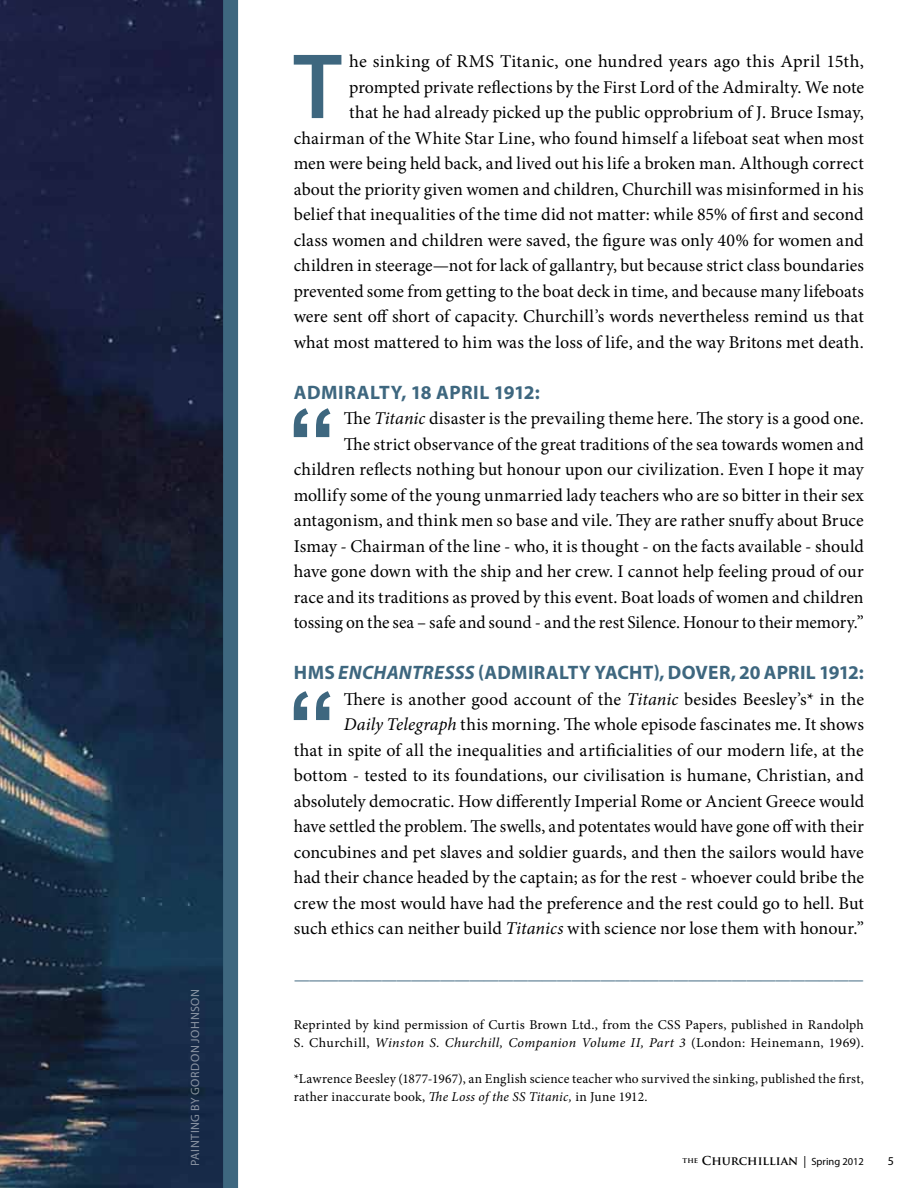
<style>
.page{position:relative;width:918px;height:1188px;background:#fff}
.page>*{position:absolute;margin:0;border:0;box-sizing:border-box;transform-origin:0 0}
.t1{font:600 93.6px "Myriad Pro";color:#3e677f}
.t2{font:700 19.5px "Myriad Pro";letter-spacing:.015em;color:#3e677f}
.t3{font:18px/25.5px "Minion Pro";letter-spacing:.005em;color:#000;text-align:right}
.t4{font:18px "Minion Pro";color:#3e677f}
.t5{font:13.5px/18px "Minion Pro";letter-spacing:.02em;color:#000}
.t6{font:700 12px "Trajan Pro";color:#000}
.t7{font:12px "Myriad Pro";letter-spacing:.045em;color:#fff}
.t8{font:12px "Myriad Pro";color:#000}
.s1{font-style:italic}
.s2{font-family:"Myriad Pro";font-weight:400}
.s3{font-family:"Myriad Pro";font-weight:400;font-size:10.5px}
</style>
<div class="page">
<img style="left:0;top:0;width:223px;height:1188px">
<div style="left:223px;top:0;width:15px;height:1188px;background:#3e677f"></div>
<svg style="left:294px;top:408px;width:36px;height:29px"></svg>
<svg style="left:294px;top:691px;width:36px;height:29px"></svg>
<p class="t7" style="left:188px;top:1166px;width:178px;rotate:-90deg">Painting by Gordon Johnson</p>
<p class="t3" style="left:294px;top:49px;width:572px">he sinking of RMS Titanic, one hundred years ago this April 15th, prompted private reflections by the First Lord of the Admiralty. We note<br>that he had already picked up the public opprobrium of J. Bruce Ismay, chairman of the White Star Line, who found himself a lifeboat seat when most men were being held back, and lived out his life a broken man. Although correct about the priority given women and children, Churchill was misinformed in his belief that inequalities of the time did not matter: while 85% of first and second class women and children were saved, the figure was only 40% for women and children in steerage—not for lack of gallantry, but because strict class boundaries prevented some from getting to the boat deck in time, and because many lifeboats were sent off short of capacity. Churchill’s words nevertheless remind us that what most mattered to him was the loss of life, and the way Britons met death.</p>
<p class="t2" style="left:294px;top:381px;width:247px">ADMIRALTY, 18 APRIL 1912:</p>
<p class="t3" style="left:294px;top:406px;width:572px">The <span class="s1">Titanic</span> disaster is the prevailing theme here. The story is a good one.<br>The strict observance of the great traditions of the sea towards women and children reflects nothing but honour upon our civilization. Even I hope it may mollify some of the young unmarried lady teachers who are so bitter in their sex antagonism, and think men so base and vile. They are rather snuffy about Bruce Ismay - Chairman of the line - who, it is thought - on the facts available - should have gone down with the ship and her crew. I cannot help feeling proud of our race and its traditions as proved by this event. Boat loads of women and children tossing on the sea – safe and sound - and the rest Silence. Honour to their memory.”</p>
<p class="t2" style="left:294px;top:662px;width:572px">HMS <span class="s1">ENCHANTRESSS</span> (ADMIRALTY YACHT), DOVER, 20 APRIL 1912:</p>
<p class="t3" style="left:294px;top:686px;width:572px">There is another good account of the <span class="s1">Titanic</span> besides Beesley’s* in the<br><span class="s1">Daily Telegraph</span> this morning. The whole episode fascinates me. It shows<br>that in spite of all the inequalities and artificialities of our modern life, at the bottom - tested to its foundations, our civilisation is humane, Christian, and absolutely democratic. How differently Imperial Rome or Ancient Greece would have settled the problem. The swells, and potentates would have gone off with their concubines and pet slaves and soldier guards, and then the sailors would have had their chance headed by the captain; as for the rest - whoever could bribe the crew the most would have had the preference and the rest could go to hell. But such ethics can neither build <span class="s1">Titanics</span> with science nor lose them with honour.”</p>
<h1 class="t1" style="left:293px;top:27px;width:51px">T</h1>
<p class="t4" style="left:294px;top:967px;width:572px">———————————————————————————————————————</p>
<p class="t5" style="left:294px;top:1015px;width:572px">Reprinted by kind permission of Curtis Brown Ltd., from the CSS Papers, published in Randolph<br>S. Churchill, <span class="s1">Winston S. Churchill, Companion Volume II, Part 3</span> (London: Heinemann, 1969).</p>
<p class="t5" style="left:294px;top:1069px;width:572px">*Lawrence Beesley (1877-1967), an English science teacher who survived the sinking, published the first, rather inaccurate book, <span class="s1">The Loss of the SS Titanic,</span> in June 1912.</p>
<p class="t6" style="left:683px;top:1153px;width:183px"><sup>THE</sup> CHURCHILLIAN <span class="s2">|</span> <span class="s3">Spring 2012</span></p>
<p class="t8" style="left:888px;top:1154px;width:8px">5</p>
</div>
